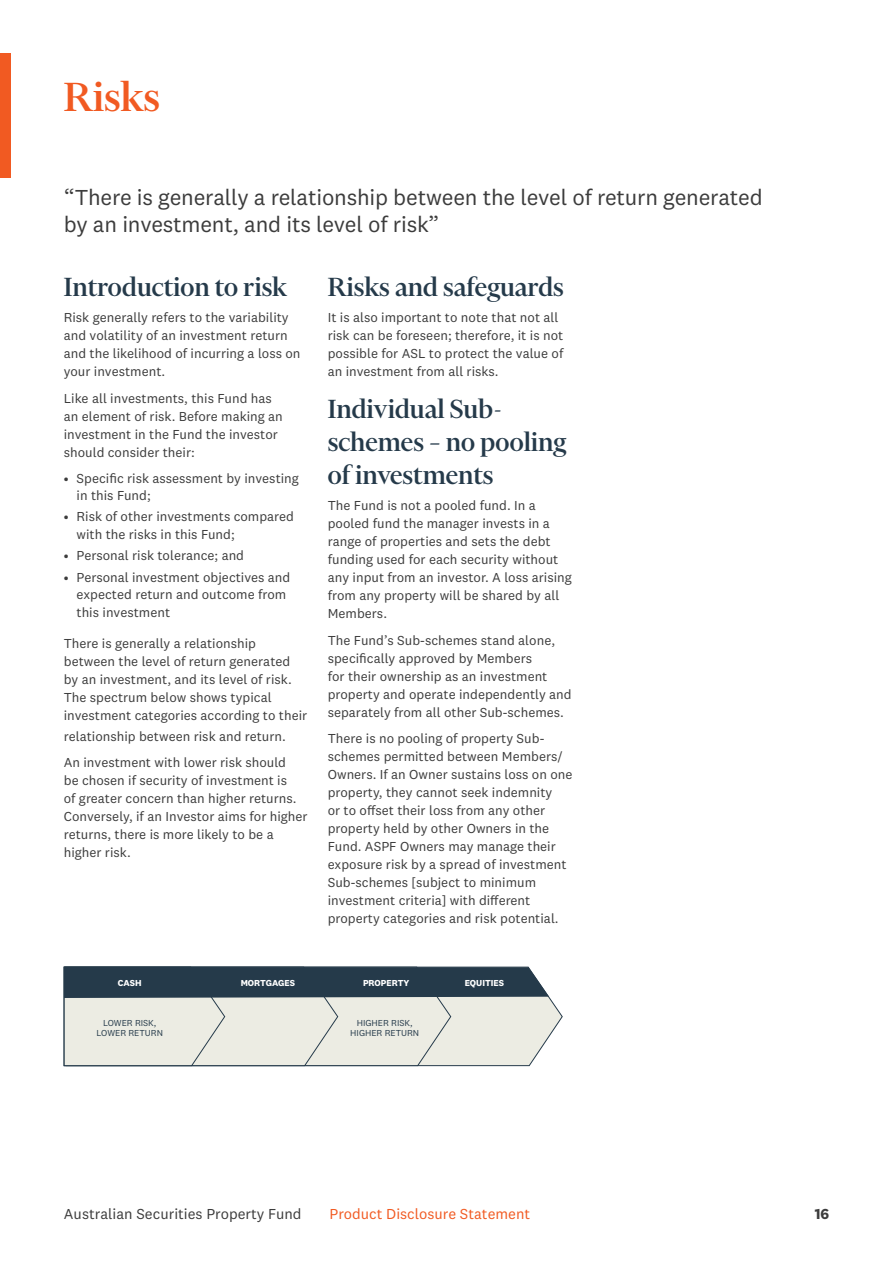
<style>
.page{position:relative;width:893px;height:1263px;background:#fff}
.page>*{position:absolute;margin:0;border:0;box-sizing:border-box;transform-origin:0 0}
.Head_1{font:500 46.5px "Financier Display";color:#f15a22}
.Body_Copy{font:500 30px/33px "Financier Display";color:#253a4a}
.Body_Copy-2{font:22.5px/27px "National 2";letter-spacing:-.01em;color:#3c3c3c}
.t1{font:15px "National 2";color:#3c3c3c}
.t2{font:15px "National 2";color:#f15a22}
.t3{font:700 15px "National 2";color:#3c3c3c}
.Body_Copy-3{font:13.5px/18px "National 2";color:#3c3c3c}
.Body_Copy-4{font:9px/10.5px "National 2";color:#253a4a;text-align:center}
.Body_Copy-5{font:700 9px "National 2";color:#fff}
</style>
<div class="page">
<div style="left:0;top:53px;width:10px;height:125px;background:#f15a22"></div>
<svg style="left:549px;top:996px;width:14px;height:41px"></svg>
<svg style="left:64px;top:966px;width:485px;height:100px;background:#acb3b2"></svg>
<p class="Head_1" style="left:64px;top:73px;width:98px">Risks</p>
<p class="Body_Copy-2" style="left:64px;top:184px;width:701px">“There is generally a relationship between the level of return generated by an investment, and its level of risk”</p>
<p class="Body_Copy" style="left:64px;top:270px;width:225px">Introduction to risk</p>
<p class="Body_Copy-3" style="left:64px;top:309px;width:238px">Risk generally refers to the variability and volatility of an investment return and the likelihood of incurring a loss on your investment.</p>
<p class="Body_Copy-3" style="left:64px;top:389px;width:221px">Like all investments, this Fund has an element of risk. Before making an investment in the Fund the investor should consider their:</p>
<p class="Body_Copy-3" style="left:77px;top:469px;width:224px;line-height:17.2px;text-indent:-13px">• Specific risk assessment by investing in this Fund;</p>
<p class="Body_Copy-3" style="left:77px;top:508px;width:219px;line-height:17.2px;text-indent:-13px">• Risk of other investments compared with the risks in this Fund;</p>
<p class="Body_Copy-3" style="left:64px;top:546px;width:182px">• Personal risk tolerance; and</p>
<p class="Body_Copy-3" style="left:77px;top:568px;width:215px;line-height:17.5px;text-indent:-13px">• Personal investment objectives and expected return and outcome from this investment</p>
<p class="Body_Copy-3" style="left:64px;top:634px;width:245px">There is generally a relationship between the level of return generated by an investment, and its level of risk.<br>The spectrum below shows typical investment categories according to their</p>
<p class="Body_Copy-3" style="left:64px;top:727px;width:224px">relationship between risk and return.</p>
<p class="Body_Copy-3" style="left:64px;top:753px;width:245px">An investment with lower risk should<br>be chosen if security of investment is<br>of greater concern than higher returns.<br>Conversely, if an Investor aims for higher returns, there is more likely to be a higher risk.</p>
<p class="Body_Copy" style="left:328px;top:270px;width:238px">Risks and safeguards</p>
<p class="Body_Copy-3" style="left:328px;top:309px;width:237px">It is also important to note that not all risk can be foreseen; therefore, it is not possible for ASL to protect the value of an investment from all risks.</p>
<p class="Body_Copy" style="left:328px;top:392px;width:240px">Individual Sub&shy;schemes – no pooling of investments</p>
<p class="Body_Copy-3" style="left:328px;top:497px;width:246px">The Fund is not a pooled fund. In a pooled fund the manager invests in a range of properties and sets the debt funding used for each security without any input from an investor. A loss arising from any property will be shared by all Members.</p>
<p class="Body_Copy-3" style="left:328px;top:631px;width:245px">The Fund’s Sub-schemes stand alone, specifically approved by Members<br>for their ownership as an investment property and operate independently and separately from all other Sub-schemes.</p>
<p class="Body_Copy-3" style="left:328px;top:730px;width:246px">There is no pooling of property Sub&shy;schemes permitted between Members/ Owners. If an Owner sustains loss on one property, they cannot seek indemnity<br>or to offset their loss from any other property held by other Owners in the Fund. ASPF Owners may manage their exposure risk by a spread of investment Sub-schemes [subject to minimum investment criteria] with different property categories and risk potential.</p>
<p class="Body_Copy-5" style="left:118px;top:978px;width:25px">CASH</p>
<p class="Body_Copy-5" style="left:241px;top:978px;width:56px">MORTGAGES</p>
<p class="Body_Copy-5" style="left:363px;top:978px;width:48px">PROPERTY</p>
<p class="Body_Copy-5" style="left:465px;top:978px;width:41px">EQUITIES</p>
<p class="Body_Copy-4" style="left:97px;top:1017px;width:68px">LOWER RISK,<br>LOWER RETURN</p>
<p class="Body_Copy-4" style="left:350px;top:1017px;width:70px">HIGHER RISK,<br>HIGHER RETURN</p>
<p class="t1" style="left:64px;top:1205px;width:239px">Australian Securities Property Fund</p>
<p class="t2" style="left:330px;top:1205px;width:202px">Product Disclosure Statement</p>
<p class="t3" style="left:815px;top:1205px;width:16px">16</p>
</div>
